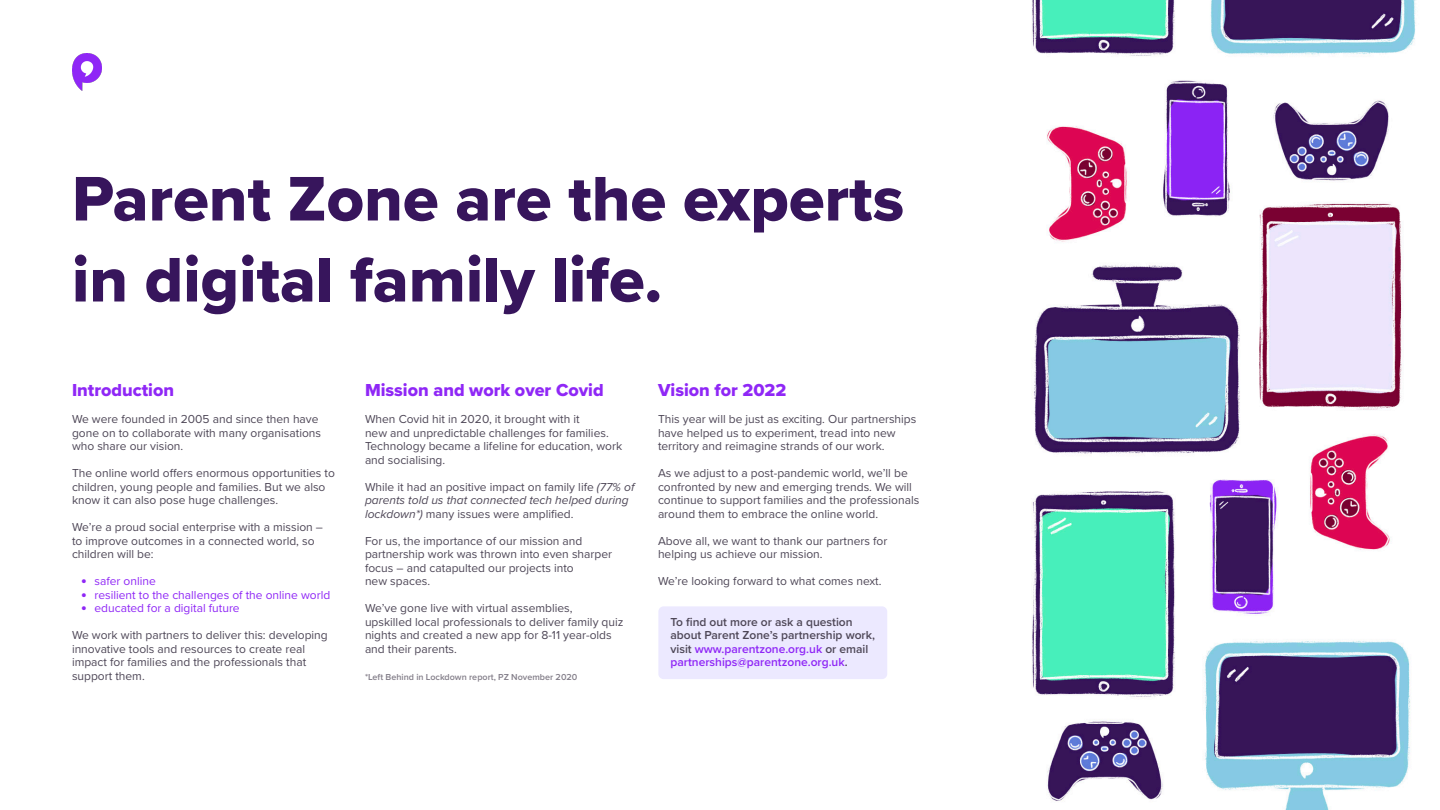
<style>
.page{position:relative;width:1440px;height:810px;background:#fff}
.page>*{position:absolute;margin:0;border:0;box-sizing:border-box;transform-origin:0 0}
.Heading1{font:65.25px/81px "Proxima Nova Extrabld";color:#37155c}
.Heading1-2{font:18px "Proxima Nova Extrabld";color:#8f27f6}
.t1{font:12px/13.5px "Proxima Nova";color:#4e4757}
.t2{font:600 12px/13.5px "Proxima Nova";color:#4e4757}
.t3{font:12px "Proxima Nova";color:#8f27f6}
.t4{font:600 9px "Proxima Nova";color:#837e89}
.s1{font-family:"Proxima Nova Extrabld";font-size:15.75px}
.s2{font-style:italic}
.s3{color:#8f27f6}
</style>
<div class="page">
<img style="left:72px;top:53px;width:30px;height:38px">
<div style="left:658px;top:606px;width:229px;height:73px;background:#ece9ff;border-radius:5px"></div>
<img style="left:1032px;top:1px;width:384px;height:809px">
<p class="Heading1" style="left:72px;top:157px;width:834px">Parent Zone are the experts in digital family life.</p>
<p class="Heading1-2" style="left:72px;top:377px;width:104px">Introduction</p>
<p class="t1" style="left:72px;top:412px;width:251px">We were founded in 2005 and since then have gone on to collaborate with many organisations who share our vision.</p>
<p class="t1" style="left:72px;top:466px;width:265px">The online world offers enormous opportunities to children, young people and families. But we also know it can also pose huge challenges.</p>
<p class="t1" style="left:72px;top:520px;width:253px">We’re a proud social enterprise with a mission – to improve outcomes in a connected world, so children will be:</p>
<p class="t3" style="left:81px;top:572px;width:76px"><span class="s1">•</span> safer online</p>
<p class="t3" style="left:81px;top:586px;width:251px"><span class="s1">•</span> resilient to the challenges of the online world</p>
<p class="t3" style="left:81px;top:599px;width:160px"><span class="s1">•</span> educated for a digital future</p>
<p class="t1" style="left:72px;top:628px;width:257px">We work with partners to deliver this: developing innovative tools and resources to create real impact for families and the professionals that support them.</p>
<p class="Heading1-2" style="left:365px;top:377px;width:240px">Mission and work over Covid</p>
<p class="t1" style="left:365px;top:412px;width:259px">When Covid hit in 2020, it brought with it<br>new and unpredictable challenges for families.<br>Technology became a lifeline for education, work and socialising.</p>
<p class="t1" style="left:365px;top:479px;width:271px">While it had an positive impact on family life <span class="s2">(77% of parents told us that connected tech helped during lockdown*)</span> many issues were amplified.</p>
<p class="t1" style="left:365px;top:533px;width:249px">For us, the importance of our mission and partnership work was thrown into even sharper focus – and catapulted our projects into<br>new spaces.</p>
<p class="t1" style="left:365px;top:601px;width:260px">We’ve gone live with virtual assemblies,<br>upskilled local professionals to deliver family quiz nights and created a new app for 8-11 year-olds and their parents.</p>
<p class="t4" style="left:365px;top:670px;width:214px">*Left Behind in Lockdown report, PZ November 2020</p>
<p class="Heading1-2" style="left:658px;top:377px;width:130px">Vision for 2022</p>
<p class="t1" style="left:658px;top:412px;width:260px">This year will be just as exciting. Our partnerships have helped us to experiment, tread into new territory and reimagine strands of our work.</p>
<p class="t1" style="left:658px;top:466px;width:263px">As we adjust to a post-pandemic world, we’ll be confronted by new and emerging trends. We will continue to support families and the professionals around them to embrace the online world.</p>
<p class="t1" style="left:658px;top:533px;width:231px">Above all, we want to thank our partners for helping us achieve our mission.</p>
<p class="t1" style="left:658px;top:574px;width:225px">We’re looking forward to what comes next.</p>
<p class="t2" style="left:670px;top:614px;width:206px">To find out more or ask a question about Parent Zone’s partnership work, visit <span class="s3">www.parentzone.org.uk</span> or email <span class="s3">partnerships@parentzone.org.uk</span>.</p>
</div>
